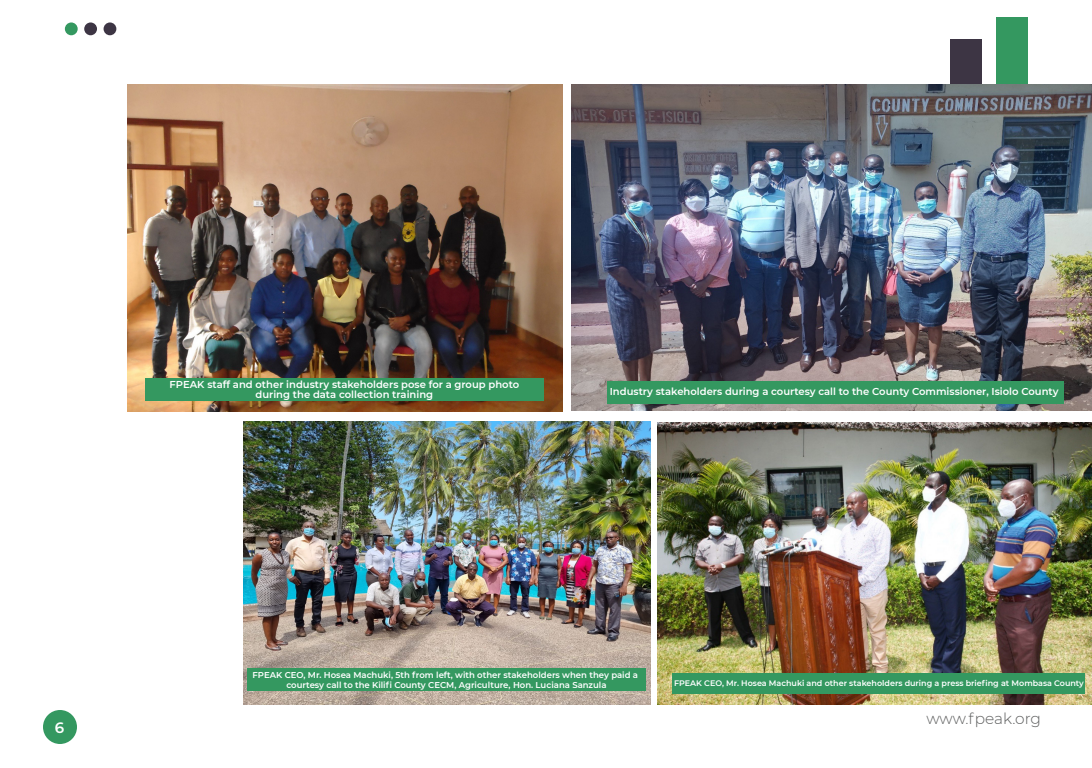
<style>
.page{position:relative;width:1092px;height:768px;background:#fff}
.page>*{position:absolute;margin:0;border:0;box-sizing:border-box;transform-origin:0 0}
.t1{font:300 15.4px "Montserrat";color:#5d5e5e}
.t2{font:600 15px "Montserrat";color:#fff}
.t3{font:600 10px/10px "Montserrat";color:#fff;text-align:center}
.t4{font:600 8.5px/10px "Montserrat";color:#fff;text-align:center}
.t5{font:600 8px "Montserrat";color:#fff}
</style>
<div class="page">
<div style="left:65px;top:22px;width:13px;height:13px;background:#349860;border-radius:50%"></div>
<div style="left:84px;top:22px;width:13px;height:13px;background:#3d3544;border-radius:50%"></div>
<div style="left:104px;top:22px;width:12px;height:13px;background:#3d3544;border-radius:50%"></div>
<div style="left:997px;top:17px;width:31px;height:112px;background:#349860"></div>
<div style="left:951px;top:39px;width:31px;height:90px;background:#3d3544"></div>
<div style="left:43px;top:710px;width:34px;height:34px;background:#349860;border-radius:50%"></div>
<img style="left:127px;top:85px;width:436px;height:326px">
<img style="left:572px;top:84px;width:520px;height:327px">
<img style="left:657px;top:422px;width:435px;height:283px">
<img style="left:243px;top:422px;width:407px;height:283px">
<div style="left:145px;top:378px;width:399px;height:23px;background:#349860"></div>
<div style="left:247px;top:668px;width:399px;height:23px;background:#349860"></div>
<div style="left:607px;top:381px;width:457px;height:23px;background:#349860"></div>
<div style="left:672px;top:673px;width:413px;height:21px;background:#349860"></div>
<p class="t3" style="left:170px;top:379px;width:351px">FPEAK staff and other industry stakeholders pose for a group photo during the data collection training</p>
<p class="t3" style="left:610px;top:386px;width:450px">Industry stakeholders during a courtesy call to the County Commissioner, Isiolo County</p>
<h2 class="t2" style="left:55px;top:717px;width:11px">6</h2>
<p class="t4" style="left:253px;top:670px;width:387px">FPEAK CEO, Mr. Hosea Machuki, 5th from left, with other stakeholders when they paid a courtesy call to the Kilifi County CECM, Agriculture, Hon. Luciana Sanzula</p>
<p class="t5" style="left:674px;top:677px;width:411px">FPEAK CEO, Mr. Hosea Machuki and other stakeholders during a press briefing at Mombasa County</p>
<h1 class="t1" style="left:926px;top:708px;width:116px">www.fpeak.org</h1>
</div>
